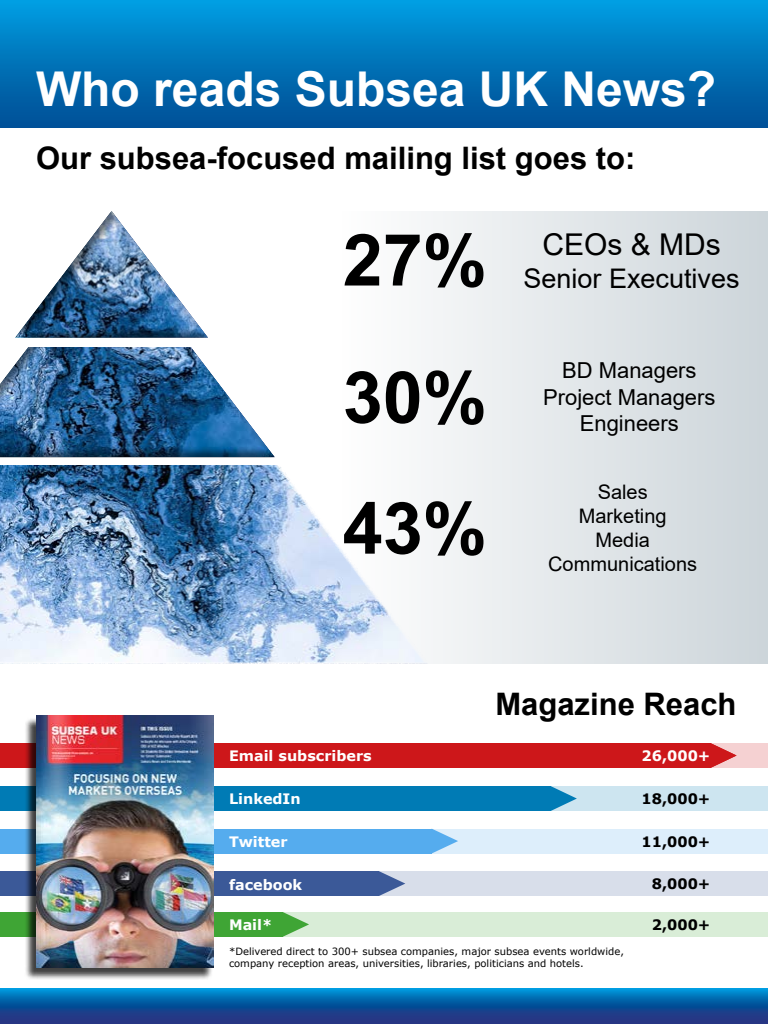
<style>
.page{position:relative;width:768px;height:1024px;background:#fff}
.page>*{position:absolute;margin:0;border:0;box-sizing:border-box;transform-origin:0 0}
.t1{font:700 72px/137.3px "Arial";color:#000}
.t2{font:700 48px "Arial";color:#fff}
.t3{font:700 31px "Arial";color:#000}
.t4{font:30px "Arial";color:#000}
.t5{font:27px "Arial";color:#000}
.t6{font:22px/26.4px "Arial";color:#000;text-align:center}
.t7{font:20px/24px "Arial";color:#000;text-align:center}
.t8{font:700 14.4px "Verdana";color:#fff}
.t9{font:700 14.4px "Verdana";color:#000}
.t10{font:10px/12px "Verdana";color:#000}
</style>
<div class="page">
<svg style="left:0;top:0;width:768px;height:128px;background:#0074b9"></svg>
<div style="left:343px;top:211px;width:425px;height:453px;background:linear-gradient(to right,#fefefe,#ccd5da)"></div>
<div style="left:0;top:743px;width:768px;height:25px;background:#f5d1d2"></div>
<div style="left:0;top:743px;width:710px;height:25px;background:#cd171a"></div>
<div style="left:0;top:786px;width:768px;height:25px;background:#cde5f0"></div>
<div style="left:0;top:871px;width:768px;height:25px;background:#d8deea"></div>
<div style="left:0;top:829px;width:768px;height:25px;background:#ddeefb"></div>
<div style="left:2px;top:912px;width:766px;height:25px;background:#d9edd7"></div>
<div style="left:0;top:786px;width:551px;height:25px;background:#007bb5"></div>
<div style="left:0;top:829px;width:432px;height:25px;background:#55acee"></div>
<div style="left:0;top:871px;width:379px;height:25px;background:#3b5998"></div>
<svg style="left:710px;top:743px;width:27px;height:25px"></svg>
<div style="left:0;top:912px;width:283px;height:25px;background:#3fa535"></div>
<svg style="left:551px;top:786px;width:26px;height:25px"></svg>
<svg style="left:432px;top:829px;width:26px;height:25px"></svg>
<svg style="left:379px;top:871px;width:26px;height:25px"></svg>
<svg style="left:283px;top:912px;width:26px;height:25px"></svg>
<div style="left:24px;top:717px;width:189px;height:263px;background:#000;opacity:.75"></div>
<img style="left:36px;top:715px;width:178px;height:252px">
<svg style="left:0;top:988px;width:768px;height:36px;background:#0d58a1"></svg>
<svg style="left:343px;top:241px;width:86px;height:50px"></svg>
<img style="left:0;top:291px;width:429px;height:373px">
<div style="left:0;top:455px;width:305px;height:10px;background:#fff"></div>
<div style="left:0;top:233px;width:283px;height:225px;background:#000;opacity:.5"></div>
<div style="left:0;top:336px;width:275px;height:11px;background:#fff"></div>
<div style="left:6px;top:203px;width:211px;height:135px;background:#000;opacity:.5"></div>
<h2 class="t2" style="left:36px;top:55px;width:682px">Who reads Subsea UK News?</h2>
<h3 class="t3" style="left:36px;top:137px;width:601px">Our subsea-focused mailing list goes to:</h3>
<h1 class="t1" style="left:343px;top:192px;width:146px">27%<br>30%</h1>
<h1 class="t1" style="left:343px;top:461px;width:146px">43%</h1>
<h3 class="t4" style="left:542px;top:224px;width:180px">CEOs &amp; MDs</h3>
<h3 class="t5" style="left:524px;top:260px;width:218px">Senior Executives</h3>
<h3 class="t6" style="left:543px;top:357px;width:174px">BD Managers<br>Project Managers<br>Engineers</h3>
<h3 class="t7" style="left:548px;top:480px;width:150px">Sales<br>Marketing<br>Media<br>Communications</h3>
<h3 class="t8" style="left:229px;top:746px;width:144px">Email subscribers</h3>
<h3 class="t8" style="left:229px;top:789px;width:73px">LinkedIn</h3>
<h3 class="t8" style="left:229px;top:831px;width:60px">Twitter</h3>
<h3 class="t8" style="left:229px;top:874px;width:75px">facebook</h3>
<h3 class="t8" style="left:229px;top:914px;width:45px">Mail*</h3>
<h3 class="t3" style="left:495px;top:682px;width:243px">Magazine Reach</h3>
<h3 class="t8" style="left:642px;top:746px;width:70px">26,000+</h3>
<h3 class="t9" style="left:642px;top:789px;width:70px">18,000+</h3>
<h3 class="t9" style="left:642px;top:831px;width:70px">11,000+</h3>
<h3 class="t9" style="left:652px;top:874px;width:60px">8,000+</h3>
<h3 class="t9" style="left:652px;top:914px;width:60px">2,000+</h3>
<p class="t10" style="left:229px;top:945px;width:396px">*Delivered direct to 300+ subsea companies, major subsea events worldwide, company reception areas, universities, libraries, politicians and hotels.</p>
</div>
